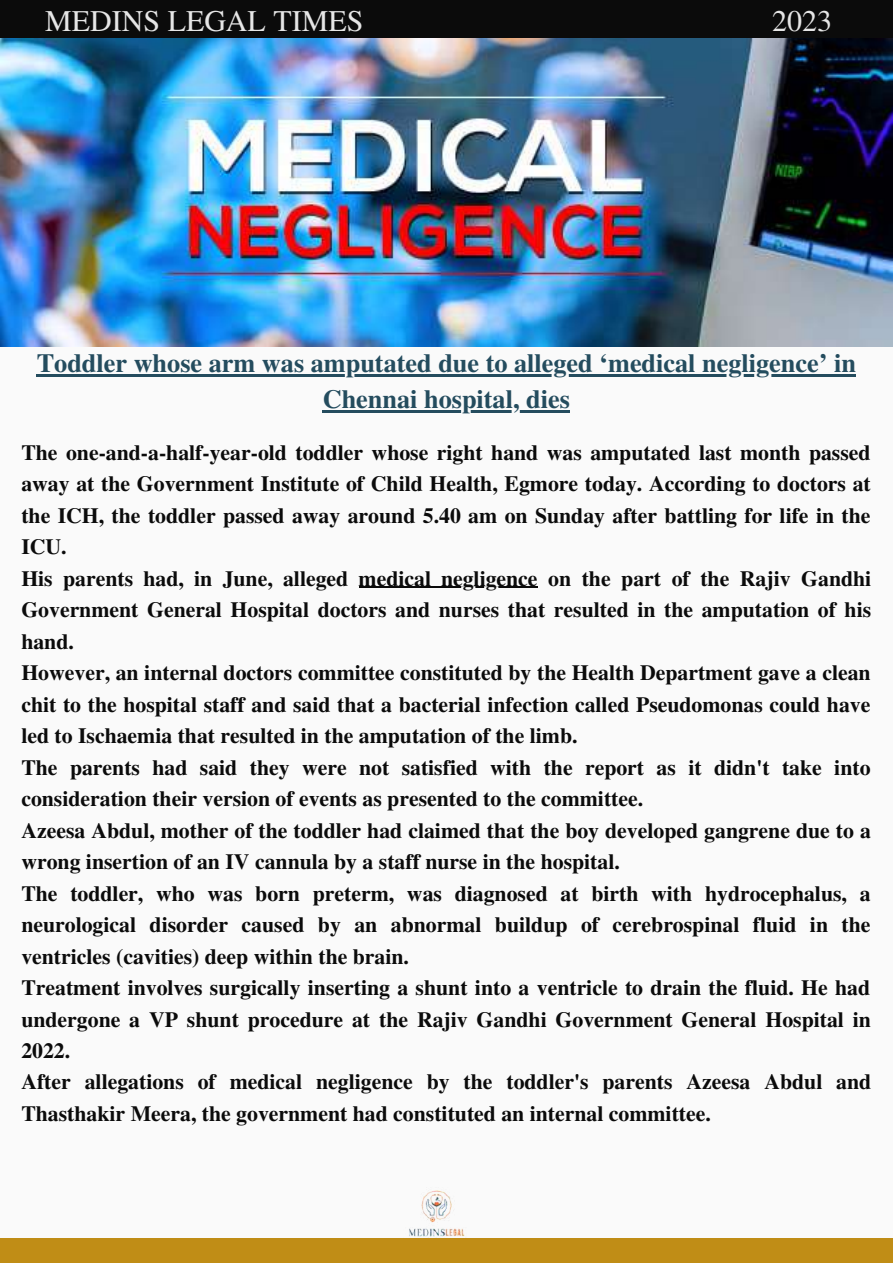
<style>
.page{position:relative;width:893px;height:1264px;background:#fff}
.page>*{position:absolute;margin:0;border:0;box-sizing:border-box;transform-origin:0 0}
.t1{font:30px "Te X Gyre Termes";color:#e6e6e6}
.t2{font:700 26.25px/36px "Te X Gyre Termes";color:#244c5e;text-align:center}
.t3{font:700 21.75px/31.5px "Te X Gyre Termes";color:#0b0b0b}
</style>
<div class="page">
<div style="left:0;top:0;width:892px;height:1262px;background:#fafafa"></div>
<img style="left:0;top:38px;width:892px;height:308px">
<div style="left:0;top:0;width:892px;height:38px;background:#0b0b0b"></div>
<div style="left:0;top:1237px;width:892px;height:25px;background:#c08d16"></div>
<img style="left:374px;top:1190px;width:124px;height:48px">
<hr style="left:358px;top:587px;width:179px;height:1px;background:#0b0b0b">
<hr style="left:37px;top:374px;width:818px;height:2px;background:#244c5e">
<hr style="left:323px;top:410px;width:247px;height:2px;background:#244c5e">
<h1 class="t1" style="left:45px;top:-1px;width:319px">MEDINS LEGAL TIMES</h1>
<h1 class="t1" style="left:772px;top:-1px;width:61px">2023</h1>
<p class="t2" style="left:37px;top:343px;width:820px">Toddler whose arm was amputated due to alleged ‘medical negligence’ in<br>Chennai hospital, dies</p>
<p class="t3" style="left:21px;top:435px;width:851px">The one-and-a-half-year-old toddler whose right hand was amputated last month passed away at the Government Institute of Child Health, Egmore today. According to doctors at the ICH, the toddler passed away around 5.40 am on Sunday after battling for life in the ICU.<br>His parents had, in June, alleged medical negligence on the part of the Rajiv Gandhi Government General Hospital doctors and nurses that resulted in the amputation of his hand.<br>However, an internal doctors committee constituted by the Health Department gave a clean chit to the hospital staff and said that a bacterial infection called Pseudomonas could have led to Ischaemia that resulted in the amputation of the limb.<br>The parents had said they were not satisfied with the report as it didn't take into consideration their version of events as presented to the committee.<br>Azeesa Abdul, mother of the toddler had claimed that the boy developed gangrene due to a wrong insertion of an IV cannula by a staff nurse in the hospital.<br>The toddler, who was born preterm, was diagnosed at birth with hydrocephalus, a neurological disorder caused by an abnormal buildup of cerebrospinal fluid in the ventricles (cavities) deep within the brain.<br>Treatment involves surgically inserting a shunt into a ventricle to drain the fluid. He had undergone a VP shunt procedure at the Rajiv Gandhi Government General Hospital in 2022.<br>After allegations of medical negligence by the toddler's parents Azeesa Abdul and Thasthakir Meera, the government had constituted an internal committee.</p>
</div>
